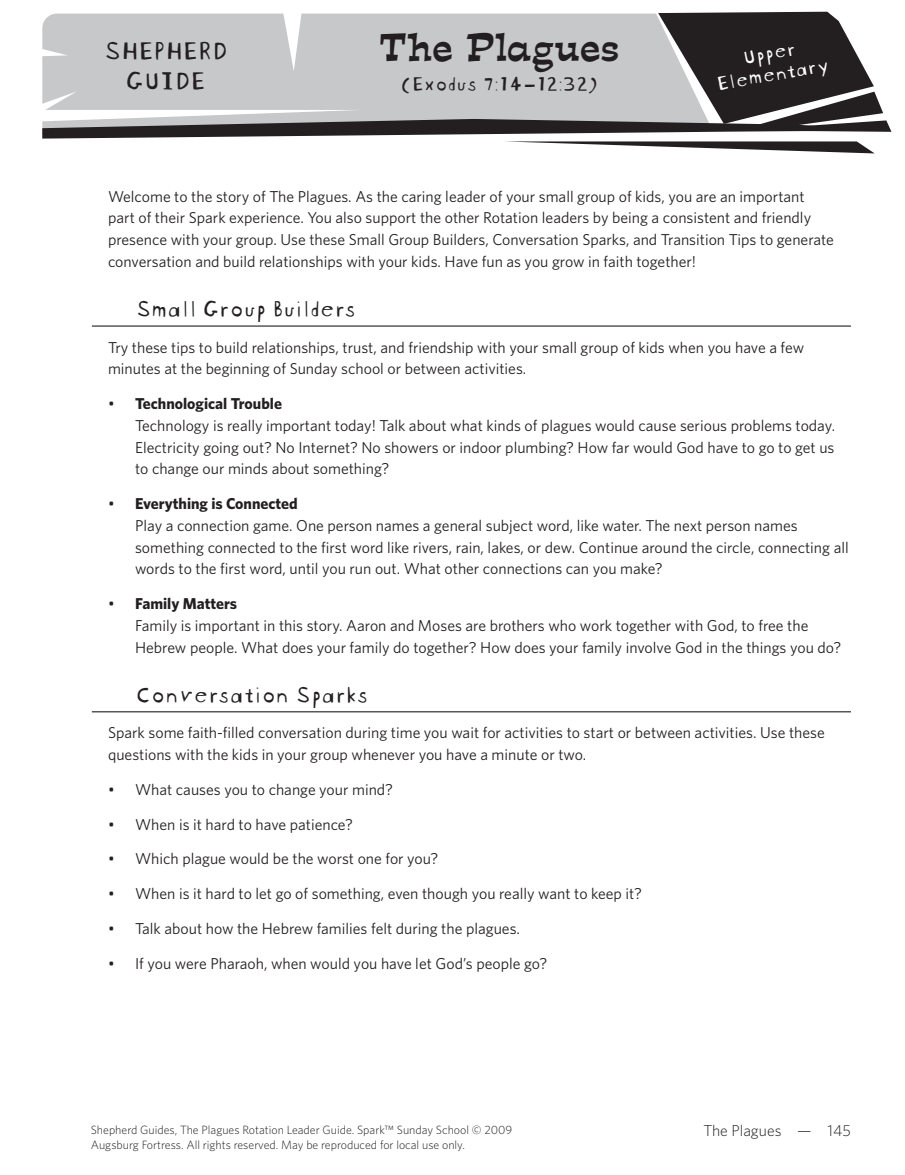
<style>
.page{position:relative;width:905px;height:1175px;background:#fff}
.page>*{position:absolute;margin:0;border:0;box-sizing:border-box;transform-origin:0 0}
.t1{font:36px "Estro Font";color:#231f20}
.A_head{font:27px "Blockhead Unplugged";color:#231f20}
.h2-1-col__rule{font:24px "Blockhead Unplugged";color:#231f20}
.t2{font:21px "Blockhead Unplugged";color:#231f20}
.A_head-2{font:21px/21px "Blockhead Unplugged";color:#fff;text-align:center}
.BL{font:15.75px/21.8px "Whitney";color:#231f20}
.Body{font:15.75px/21.8px "Whitney";color:#231f20}
.t3{font:300 15.75px "Whitney";color:#231f20}
.t4{font:300 12px/15px "Whitney";color:#231f20}
.s1{font-weight:700}
</style>
<div class="page">
<svg style="left:42px;top:11px;width:849px;height:142px"></svg>
<hr style="left:92px;top:325px;width:758px;height:1px;background:#231f20">
<hr style="left:92px;top:711px;width:758px;height:1px;background:#231f20">
<p class="A_head" style="left:103px;top:29px;width:125px">SHEPHERD</p>
<p class="A_head" style="left:125px;top:59px;width:81px">GUIDE</p>
<h1 class="t1" style="left:379px;top:21px;width:241px">The Plagues</h1>
<h3 class="t2" style="left:400px;top:67px;width:199px">(Exodus 7:14–12:32)</h3>
<p class="A_head-2" style="left:710px;top:50px;width:115px;rotate:-10deg">Upper<br>Elementary</p>
<p class="Body" style="left:108px;top:185px;width:727px">Welcome to the story of The Plagues. As the caring leader of your small group of kids, you are an important part of their Spark experience. You also support the other Rotation leaders by being a consistent and friendly presence with your group. Use these Small Group Builders, Conversation Sparks, and Transition Tips to generate conversation and build relationships with your kids. Have fun as you grow in faith together!</p>
<p class="h2-1-col__rule" style="left:135px;top:289px;width:222px">Small Group Builders</p>
<p class="Body" style="left:108px;top:336px;width:697px">Try these tips to build relationships, trust, and friendship with your small group of kids when you have a few minutes at the beginning of Sunday school or between activities.</p>
<p class="BL" style="left:135px;top:392px;width:701px;text-indent:-27px">• <span class="s1">Technological Trouble<br></span>Technology is really important today! Talk about what kinds of plagues would cause serious problems today.<br>Electricity going out? No Internet? No showers or indoor plumbing? How far would God have to go to get us to change our minds about something?</p>
<p class="BL" style="left:135px;top:492px;width:715px;text-indent:-27px">• <span class="s1">Everything is Connected<br></span>Play a connection game. One person names a general subject word, like water. The next person names something connected to the first word like rivers, rain, lakes, or dew. Continue around the circle, connecting all words to the first word, until you run out. What other connections can you make?</p>
<p class="BL" style="left:135px;top:592px;width:707px;text-indent:-27px">• <span class="s1">Family Matters<br></span>Family is important in this story. Aaron and Moses are brothers who work together with God, to free the<br>Hebrew people. What does your family do together? How does your family involve God in the things you do?</p>
<p class="h2-1-col__rule" style="left:135px;top:675px;width:234px">Conversation Sparks</p>
<p class="Body" style="left:108px;top:721px;width:718px">Spark some faith-filled conversation during time you wait for activities to start or between activities. Use these questions with the kids in your group whenever you have a minute or two.</p>
<p class="BL" style="left:108px;top:778px;width:286px">• What causes you to change your mind?</p>
<p class="BL" style="left:108px;top:813px;width:246px">• When is it hard to have patience?</p>
<p class="BL" style="left:108px;top:847px;width:332px">• Which plague would be the worst one for you?</p>
<p class="BL" style="left:108px;top:882px;width:535px">• When is it hard to let go of something, even though you really want to keep it?</p>
<p class="BL" style="left:108px;top:917px;width:413px">• Talk about how the Hebrew families felt during the plagues.</p>
<p class="BL" style="left:108px;top:951px;width:441px">• If you were Pharaoh, when would you have let God’s people go?</p>
<p class="t4" style="left:91px;top:1122px;width:423px">Shepherd Guides, The Plagues Rotation Leader Guide. Spark™ Sunday School © 2009<br>Augsburg Fortress. All rights reserved. May be reproduced for local use only.</p>
<p class="t3" style="left:703px;top:1119px;width:149px">The Plagues — 145</p>
</div>
